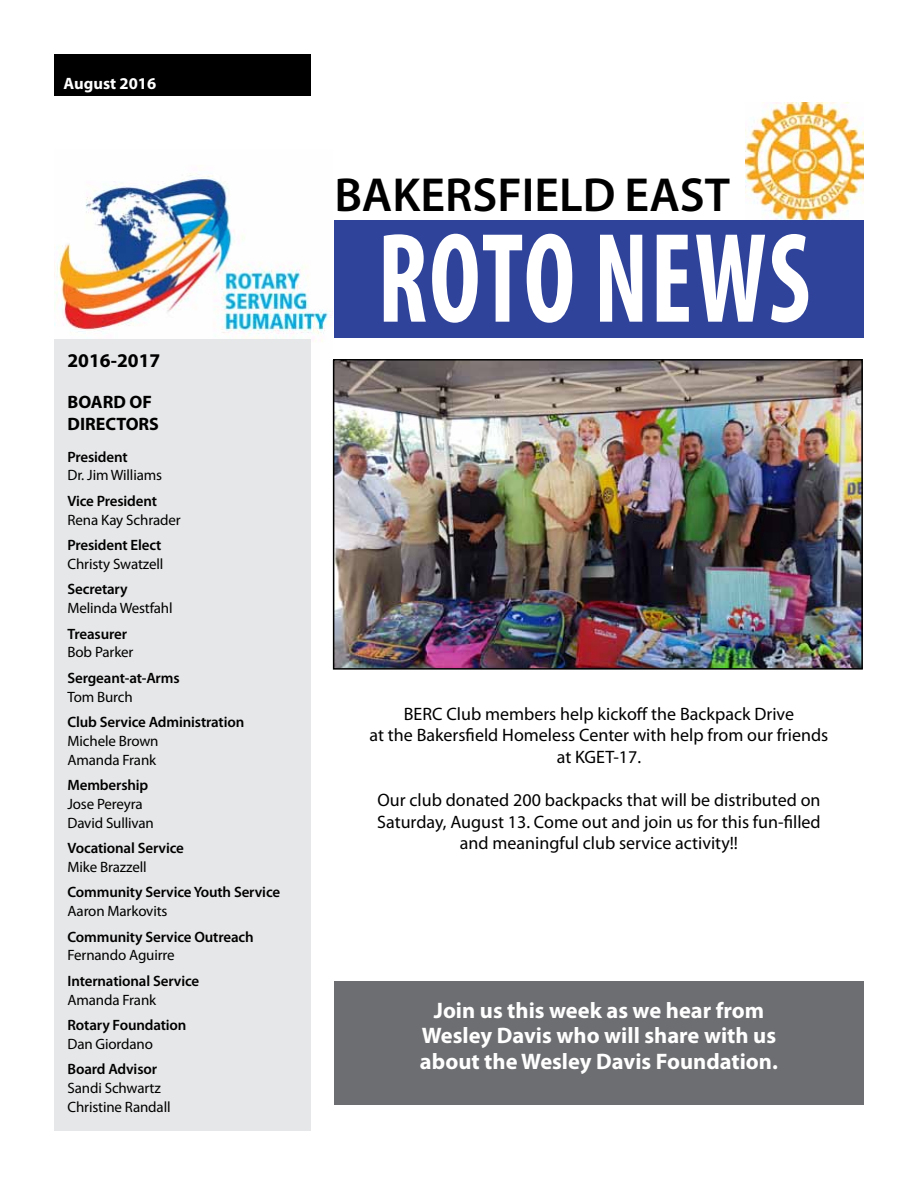
<style>
.page{position:relative;width:918px;height:1188px;background:#fff}
.page>*{position:absolute;margin:0;border:0;box-sizing:border-box;transform-origin:0 0}
.t1{font:700 condensed 129px "Myriad Pro";letter-spacing:.02em;color:#fff;scale:.82 1}
.t2{font:600 48px "Myriad Pro";color:#000}
.t3{font:700 22.5px/25.5px "Myriad Pro";color:#fff;text-align:center}
.t4{font:700 19.5px "Myriad Pro";color:#000}
.t5{font:18px/21.6px "Myriad Pro";color:#000;text-align:center}
.t6{font:700 18px/21px "Myriad Pro";color:#000}
.t7{font:700 16.5px "Myriad Pro";color:#fff}
.t8{font:600 15px "Myriad Pro";letter-spacing:-.01em;color:#000}
.t9{font:15px/18.8px "Myriad Pro";letter-spacing:-.01em;color:#000}
</style>
<div class="page">
<div style="left:334px;top:221px;width:530px;height:117px;background:#30439b"></div>
<div style="left:54px;top:54px;width:256px;height:42px;background:#000"></div>
<img style="left:336px;top:362px;width:524px;height:305px">
<div style="left:333px;top:359px;width:530px;height:311px;border:2px solid #000"></div>
<img style="left:54px;top:173px;width:279px;height:186px">
<div style="left:54px;top:339px;width:256px;height:792px;background:#e6e7e8"></div>
<img style="left:745px;top:102px;width:119px;height:118px">
<div style="left:334px;top:981px;width:530px;height:124px;background:#6d6e71"></div>
<p class="t7" style="left:64px;top:73px;width:94px">August 2016</p>
<p class="t4" style="left:68px;top:348px;width:94px">2016-2017</p>
<p class="t6" style="left:68px;top:391px;width:93px">BOARD OF<br>DIRECTORS</p>
<p class="t8" style="left:68px;top:447px;width:62px">President</p>
<p class="t9" style="left:68px;top:466px;width:96px">Dr. Jim Williams</p>
<p class="t8" style="left:68px;top:491px;width:91px">Vice President</p>
<p class="t9" style="left:68px;top:510px;width:115px">Rena Kay Schrader</p>
<p class="t8" style="left:68px;top:536px;width:96px">President Elect</p>
<p class="t9" style="left:68px;top:554px;width:97px">Christy Swatzell</p>
<p class="t8" style="left:68px;top:580px;width:62px">Secretary</p>
<p class="t9" style="left:68px;top:599px;width:107px">Melinda Westfahl</p>
<p class="t8" style="left:68px;top:624px;width:61px">Treasurer</p>
<p class="t9" style="left:68px;top:643px;width:68px">Bob Parker</p>
<p class="t8" style="left:68px;top:668px;width:114px">Sergeant-at-Arms</p>
<p class="t9" style="left:68px;top:687px;width:67px">Tom Burch</p>
<p class="t8" style="left:68px;top:713px;width:178px">Club Service Administration</p>
<p class="t9" style="left:68px;top:731px;width:93px">Michele Brown<br>Amanda Frank</p>
<p class="t8" style="left:68px;top:776px;width:82px">Membership</p>
<p class="t9" style="left:68px;top:794px;width:88px">Jose Pereyra<br>David Sullivan</p>
<p class="t8" style="left:68px;top:839px;width:118px">Vocational Service</p>
<p class="t9" style="left:68px;top:857px;width:81px">Mike Brazzell</p>
<p class="t8" style="left:68px;top:883px;width:214px">Community Service Youth Service</p>
<p class="t9" style="left:68px;top:902px;width:102px">Aaron Markovits</p>
<p class="t8" style="left:68px;top:927px;width:188px">Community Service Outreach</p>
<p class="t9" style="left:68px;top:946px;width:109px">Fernando Aguirre</p>
<p class="t8" style="left:68px;top:971px;width:133px">International Service</p>
<p class="t9" style="left:68px;top:990px;width:90px">Amanda Frank</p>
<p class="t8" style="left:68px;top:1016px;width:120px">Rotary Foundation</p>
<p class="t9" style="left:68px;top:1034px;width:87px">Dan Giordano</p>
<p class="t8" style="left:68px;top:1060px;width:91px">Board Advisor</p>
<p class="t9" style="left:68px;top:1079px;width:105px">Sandi Schwartz<br>Christine Randall</p>
<h2 class="t2" style="left:334px;top:164px;width:397px">bakersfield east</h2>
<h1 class="t1" style="left:378px;top:198px;width:529px">ROTO NEWS</h1>
<p class="t5" style="left:370px;top:703px;width:460px">BERC Club members help kickoff the Backpack Drive<br>at the Bakersfield Homeless Center with help from our friends at KGET-17.</p>
<p class="t5" style="left:377px;top:789px;width:445px">Our club donated 200 backpacks that will be distributed on<br>Saturday, August 13. Come out and join us for this fun-filled and meaningful club service activity!!</p>
<p class="t3" style="left:420px;top:997px;width:360px">Join us this week as we hear from<br>Wesley Davis who will share with us about the Wesley Davis Foundation.</p>
</div>
